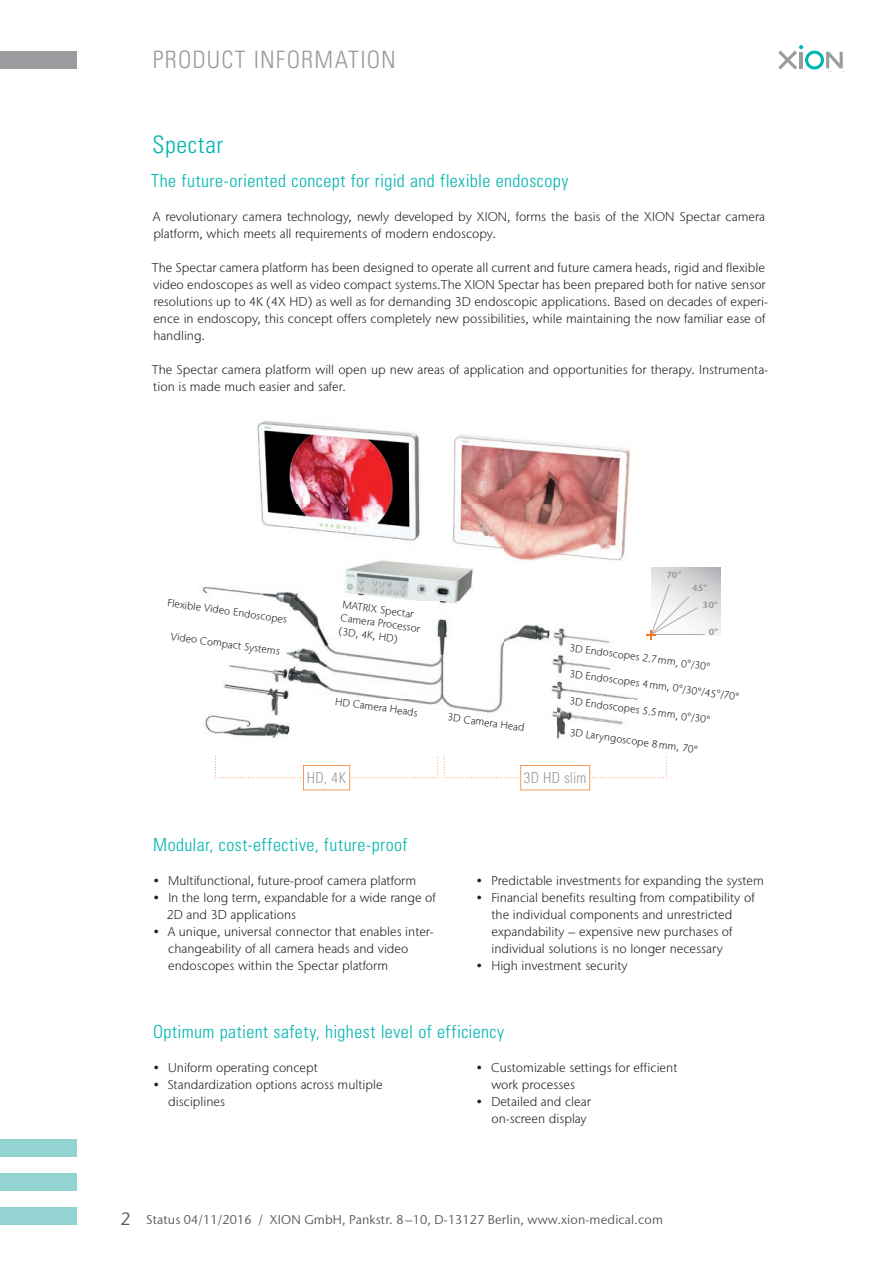
<style>
.page{position:relative;width:893px;height:1263px;background:#fff}
.page>*{position:absolute;margin:0;border:0;box-sizing:border-box;transform-origin:0 0}
.t1{font:300 condensed 24px "Univers LT Std";letter-spacing:.05em;color:#999b9e}
.t2{font:300 condensed 24px "Univers LT Std";letter-spacing:.03em;color:#00b4b0}
.t3{font:300 condensed 18px "Univers LT Std";letter-spacing:.025em;color:#00b4b0}
.t4{font:18px "Stone Sans IIITC Std";color:#57585a}
.t5{font:300 condensed 15px "Univers LT Std";letter-spacing:.015em;color:#999b9e}
.t6{font:300 12.75px/17px "Stone Sans IIITC Std";color:#231f20}
.t7{font:12.75px "Stone Sans IIITC Std";letter-spacing:.01em;color:#57585a}
.t8{font:300 10.5px/13.5px "Stone Sans IIITC Std";color:#231f20}
.t9{font:700 9px/16.4px "Stone Sans IIITC Std";color:#999b9e}
</style>
<div class="page">
<svg style="left:778px;top:45px;width:65px;height:25px"></svg>
<div style="left:0;top:1208px;width:77px;height:17px;background:#93d4d3"></div>
<div style="left:0;top:1174px;width:77px;height:17px;background:#93d4d3"></div>
<div style="left:0;top:1140px;width:77px;height:17px;background:#93d4d3"></div>
<div style="left:0;top:52px;width:77px;height:17px;background:#999b9e"></div>
<img style="left:202px;top:421px;width:436px;height:318px">
<svg style="left:215px;top:756px;width:223px;height:34px"></svg>
<svg style="left:444px;top:756px;width:223px;height:34px"></svg>
<svg style="left:651px;top:567px;width:70px;height:68px;background:#d9dadc"></svg>
<hr style="left:651px;top:634px;width:54px;height:1px;background:#adaeb2">
<svg style="left:646px;top:584px;width:52px;height:56px"></svg>
<h1 class="t1" style="left:153px;top:45px;width:245px">PRODUCT INFORMATION</h1>
<h1 class="t2" style="left:153px;top:130px;width:72px">Spectar</h1>
<h2 class="t3" style="left:151px;top:170px;width:419px">The future-oriented concept for rigid and flexible endoscopy</h2>
<p class="t6" style="left:153px;top:208px;width:614px">A revolutionary camera technology, newly developed by XION, forms the basis of the XION Spectar camera platform, which meets all requirements of modern endoscopy.</p>
<p class="t6" style="left:152px;top:259px;width:618px">The Spectar camera platform has been designed to operate all current and future camera heads, rigid and flexible video endoscopes as well as video compact systems.The XION Spectar has been prepared both for native sensor resolutions up to 4K (4X HD) as well as for demanding 3D endoscopic applications. Based on decades of experi&shy;ence in endoscopy, this concept offers completely new possibilities, while maintaining the now familiar ease of handling.</p>
<p class="t6" style="left:152px;top:361px;width:618px">The Spectar camera platform will open up new areas of application and opportunities for therapy. Instrumenta&shy;tion is made much easier and safer.</p>
<p class="t8" style="left:169px;top:596px;width:122px;rotate:8deg">Flexible Video Endoscopes</p>
<p class="t8" style="left:172px;top:629px;width:111px;rotate:8deg">Video Compact Systems</p>
<p class="t9" style="left:666px;top:566px;width:17px">70°</p>
<p class="t9" style="left:703px;top:580px;width:17px;text-indent:-11px">45°<br>30°</p>
<p class="t9" style="left:709px;top:624px;width:11px">0°</p>
<p class="t8" style="left:344px;top:597px;width:82px;rotate:8deg">MATRIX Spectar<br>Camera Processor (3D, 4K, HD)</p>
<p class="t8" style="left:571px;top:640px;width:143px;rotate:8deg">3D Endoscopes 2.7 mm, 0°/30°</p>
<p class="t8" style="left:571px;top:666px;width:173px;rotate:8deg">3D Endoscopes 4 mm, 0°/30°/45°/70°</p>
<p class="t8" style="left:336px;top:694px;width:85px;rotate:8deg">HD Camera Heads</p>
<p class="t8" style="left:571px;top:693px;width:143px;rotate:8deg">3D Endoscopes 5.5 mm, 0°/30°</p>
<p class="t8" style="left:449px;top:710px;width:79px;rotate:8deg">3D Camera Head</p>
<p class="t8" style="left:571px;top:725px;width:131px;rotate:8deg">3D Laryngoscope 8 mm, 70°</p>
<p class="t5" style="left:307px;top:769px;width:41px">HD, 4K</p>
<p class="t5" style="left:524px;top:769px;width:64px">3D HD slim</p>
<h2 class="t3" style="left:153px;top:833px;width:256px">Modular, cost-effective, future-proof</h2>
<p class="t6" style="left:153px;top:871px;width:265px">• Multifunctional, future-proof camera platform</p>
<p class="t6" style="left:167px;top:888px;width:270px;text-indent:-14px">• In the long term, expandable for a wide range of<br>2D and 3D applications</p>
<p class="t6" style="left:168px;top:923px;width:267px;text-indent:-15px">• A unique, universal connector that enables inter&shy;changeability of all camera heads and video endoscopes within the Spectar platform</p>
<p class="t6" style="left:476px;top:871px;width:289px">• Predictable investments for expanding the system</p>
<p class="t6" style="left:491px;top:888px;width:265px;text-indent:-15px">• Financial benefits resulting from compatibility of the individual components and unrestricted expandability – expensive new purchases of individual solutions is no longer necessary</p>
<p class="t6" style="left:476px;top:957px;width:153px">• High investment security</p>
<h2 class="t3" style="left:153px;top:1020px;width:353px">Optimum patient safety, highest level of efficiency</h2>
<p class="t6" style="left:153px;top:1059px;width:166px">• Uniform operating concept</p>
<p class="t6" style="left:168px;top:1076px;width:216px;text-indent:-15px">• Standardization options across multiple disciplines</p>
<p class="t6" style="left:491px;top:1059px;width:188px;text-indent:-15px">• Customizable settings for efficient work processes</p>
<p class="t6" style="left:491px;top:1093px;width:101px;text-indent:-15px">• Detailed and clear on-screen display</p>
<h2 class="t4" style="left:121px;top:1207px;width:12px">2</h2>
<p class="t7" style="left:146px;top:1212px;width:518px">Status 04/11/2016 / XION GmbH, Pankstr. 8 –10, D-13127 Berlin, www.xion-medical.com</p>
</div>
